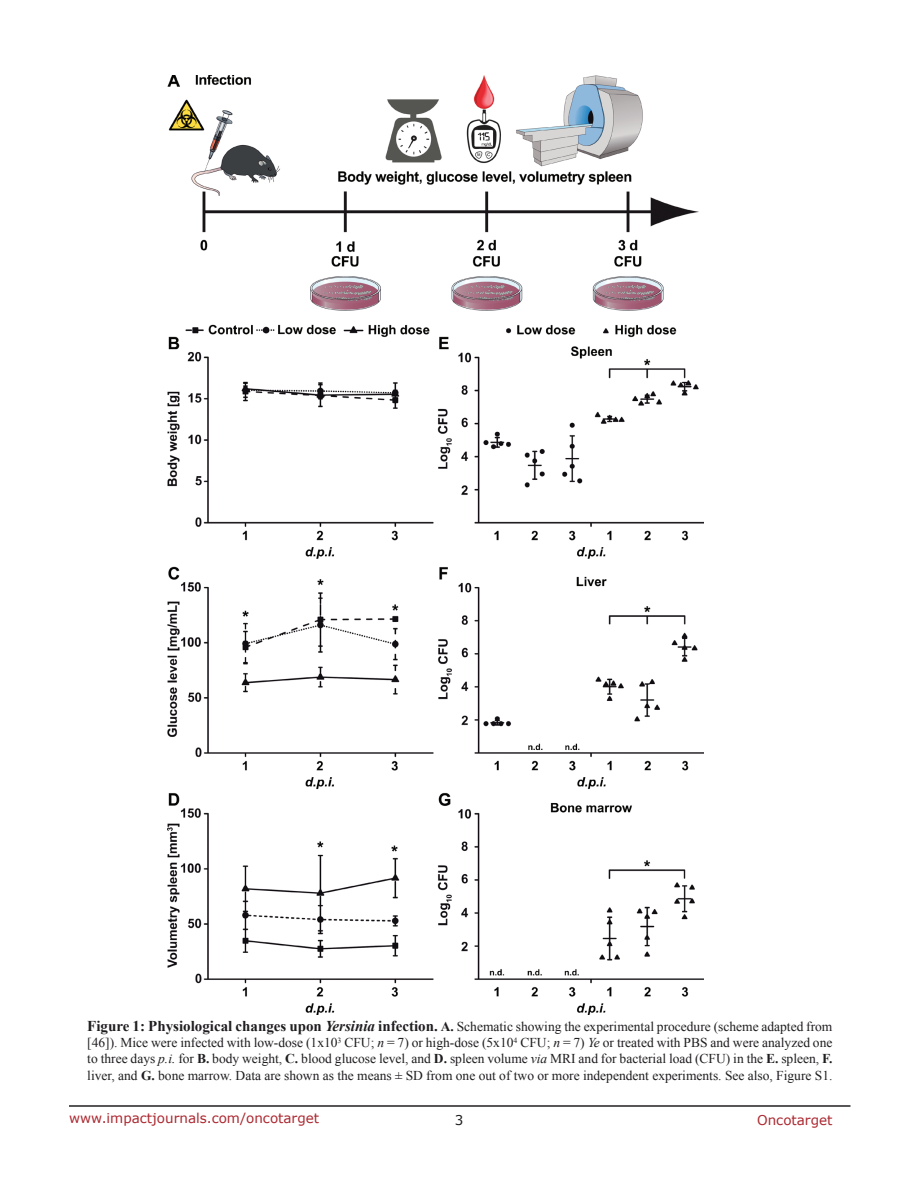
<style>
.page{position:relative;width:918px;height:1188px;background:#fff}
.page>*{position:absolute;margin:0;border:0;box-sizing:border-box;transform-origin:0 0}
.t1{font:13.5px/16.2px "Times New Roman";color:#201d20;text-align:justify}
.t2{font:13.5px "Verdana";color:#ac2830}
.t3{font:13.5px "Verdana";color:#201d20}
.s1{font-weight:700;font-size:15px}
.s2{font-weight:700;font-style:italic;font-size:15px}
.s3{font-weight:700}
.s4{font-style:italic}
</style>
<div class="page">
<hr style="left:69px;top:1105px;width:781px;height:2px;background:#231f20">
<img style="left:167px;top:75px;width:537px;height:939px">
<p class="t1" style="left:87px;top:1018px;width:747px"><span class="s1">Figure 1: Physiological changes upon</span> <span class="s2">Yersinia</span> <span class="s1">infection.</span> <span class="s3">A.</span> Schematic showing the experimental procedure (scheme adapted from [46]). Mice were infected with low-dose (1x10<sup>3</sup> CFU; <span class="s4">n</span> = 7) or high-dose (5x10<sup>4</sup> CFU; <span class="s4">n</span> = 7) <span class="s4">Ye</span> or treated with PBS and were analyzed one to three days <span class="s4">p.i.</span> for <span class="s3">B.</span> body weight, <span class="s3">C.</span> blood glucose level, and <span class="s3">D.</span> spleen volume <span class="s4">via</span> MRI and for bacterial load (CFU) in the <span class="s3">E.</span> spleen, <span class="s3">F. </span>liver, and <span class="s3">G.</span> bone marrow. Data are shown as the means ± SD from one out of two or more independent experiments. See also, Figure S1.</p>
<p class="t2" style="left:69px;top:1109px;width:252px">www.impactjournals.com/oncotarget</p>
<p class="t3" style="left:455px;top:1111px;width:10px">3</p>
<p class="t2" style="left:757px;top:1111px;width:77px">Oncotarget</p>
</div>
